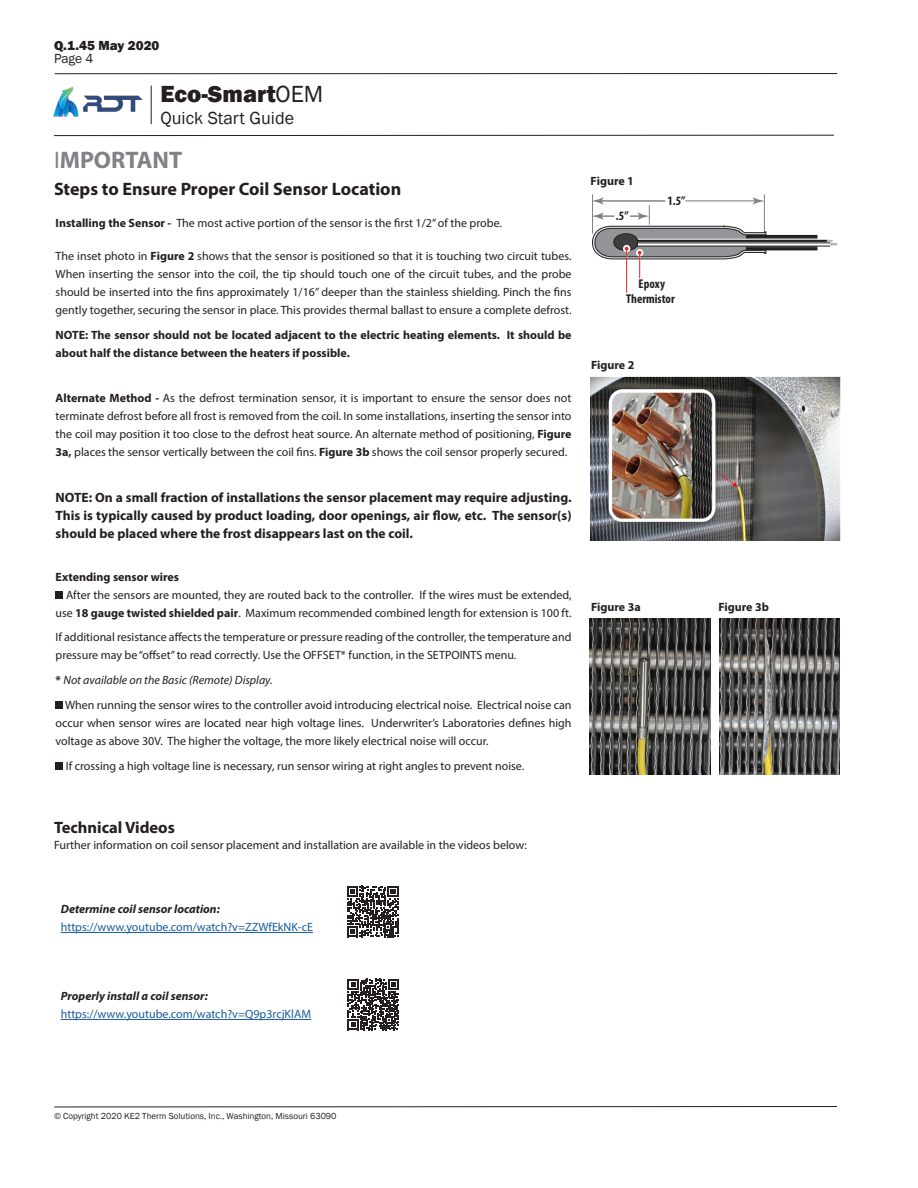
<style>
.page{position:relative;width:918px;height:1188px;background:#fff}
.page>*{position:absolute;margin:0;border:0;box-sizing:border-box;transform-origin:0 0}
.t1{font:800 24px "Franklin Gothic";color:#231f20}
.t2{font:700 24px "Myriad Pro";color:#808285}
.t3{font:700 18px "Myriad Pro";color:#231f20}
.t4{font:18px "Franklin Gothic";color:#231f20}
.t5{font:700 16.5px "Myriad Pro";color:#231f20}
.t6{font:700 13.5px/18px "Myriad Pro";color:#231f20;text-align:justify}
.t7{font:800 13.5px "Franklin Gothic";color:#231f20}
.t8{font:13.5px "Franklin Gothic";color:#231f20}
.t9{font:700 condensed 12.75px "Myriad Pro";color:#231f20}
.t10{font:12px/18px "Myriad Pro";color:#231f20;text-align:justify}
.t11{font:700 12px/18px "Myriad Pro";color:#231f20}
.t12{font:12px "Myriad Pro";color:#175d9e}
.t13{font:italic 700 12px "Myriad Pro";color:#231f20}
.t14{font:italic 12px "Myriad Pro";color:#231f20}
.t15{font:9px "Franklin Gothic";color:#231f20}
.s1{font-weight:400}
.s2{font-weight:700}
.s3{font-weight:700;font-style:normal}
</style>
<div class="page">
<hr style="left:54px;top:1106px;width:783px;height:1px;background:#231f20">
<hr style="left:55px;top:73px;width:782px;height:1px;background:#231f20">
<hr style="left:54px;top:135px;width:780px;height:1px;background:#231f20">
<hr style="left:151px;top:86px;width:1px;height:38px;background:#231f20">
<img style="left:54px;top:87px;width:88px;height:30px">
<img style="left:589px;top:619px;width:121px;height:156px">
<img style="left:591px;top:376px;width:249px;height:164px">
<div style="left:56px;top:591px;width:7px;height:8px;background:#231f20"></div>
<div style="left:56px;top:701px;width:7px;height:8px;background:#231f20"></div>
<div style="left:56px;top:762px;width:7px;height:8px;background:#231f20"></div>
<svg style="left:827px;top:240px;width:10px;height:5px"></svg>
<hr style="left:592px;top:194px;width:1px;height:40px;background:#808285">
<hr style="left:764px;top:194px;width:1px;height:37px;background:#808285">
<svg style="left:768px;top:238px;width:47px;height:9px"></svg>
<div style="left:746px;top:236px;width:71px;height:14px;border:1px solid #57585a"></div>
<hr style="left:746px;top:235px;width:71px;height:3px;background:#231f20">
<hr style="left:746px;top:247px;width:71px;height:3px;background:#231f20">
<svg style="left:768px;top:239px;width:59px;height:4px"></svg>
<hr style="left:632px;top:243px;width:198px;height:3px;background:#fff">
<hr style="left:626px;top:249px;width:1px;height:44px;background:#ee1d23">
<svg style="left:592px;top:197px;width:176px;height:81px"></svg>
<hr style="left:61px;top:932px;width:252px;height:1px;background:#175d9e">
<hr style="left:61px;top:1019px;width:250px;height:1px;background:#175d9e">
<svg style="left:347px;top:886px;width:51px;height:51px"></svg>
<svg style="left:348px;top:979px;width:51px;height:51px"></svg>
<img style="left:720px;top:619px;width:120px;height:156px">
<p class="t7" style="left:54px;top:37px;width:107px">Q.1.45 May 2020</p>
<p class="t8" style="left:54px;top:51px;width:41px">Page 4</p>
<p class="t1" style="left:161px;top:79px;width:164px">Eco-Smart<span class="s1">OEM</span></p>
<p class="t4" style="left:161px;top:107px;width:135px">Quick Start Guide</p>
<p class="t2" style="left:54px;top:144px;width:130px"><span class="s1">I</span>MPORTANT</p>
<p class="t3" style="left:54px;top:177px;width:349px">Steps to Ensure Proper Coil Sensor Location</p>
<p class="t10" style="left:56px;top:214px;width:448px"><span class="s2">Installing the Sensor -</span> The most active portion of the sensor is the first 1/2” of the probe.</p>
<p class="t10" style="left:56px;top:247px;width:518px">The inset photo in <span class="s2">Figure 2</span> shows that the sensor is positioned so that it is touching two circuit tubes.<br>When inserting the sensor into the coil, the tip should touch one of the circuit tubes, and the probe should be inserted into the fins approximately 1/16” deeper than the stainless shielding. Pinch the fins gently together, securing the sensor in place. This provides thermal ballast to ensure a complete defrost.</p>
<p class="t11" style="left:56px;top:325px;width:518px">NOTE: The sensor should not be located adjacent to the electric heating elements. It should be about half the distance between the heaters if possible.</p>
<p class="t10" style="left:56px;top:389px;width:518px"><span class="s2">Alternate Method -</span> As the defrost termination sensor, it is important to ensure the sensor does not terminate defrost before all frost is removed from the coil. In some installations, inserting the sensor into the coil may position it too close to the defrost heat source. An alternate method of positioning, <span class="s2">Figure 3a,</span> places the sensor vertically between the coil fins. <span class="s2">Figure 3b</span> shows the coil sensor properly secured.</p>
<p class="t6" style="left:56px;top:488px;width:518px">NOTE: On a small fraction of installations the sensor placement may require adjusting.<br>This is typically caused by product loading, door openings, air flow, etc. The sensor(s) should be placed where the frost disappears last on the coil.</p>
<p class="t11" style="left:56px;top:567px;width:125px">Extending sensor wires</p>
<p class="t10" style="left:56px;top:585px;width:518px;text-align:right">After the sensors are mounted, they are routed back to the controller. If the wires must be extended, use <span class="s2">18 gauge twisted shielded pair</span>. Maximum recommended combined length for extension is 100 ft.</p>
<p class="t10" style="left:56px;top:628px;width:517px">If additional resistance affects the temperature or pressure reading of the controller, the temperature and pressure may be “offset” to read correctly. Use the OFFSET* function, in the SETPOINTS menu.</p>
<p class="t14" style="left:56px;top:673px;width:219px"><span class="s3">*</span> Not available on the Basic (Remote) Display.</p>
<p class="t10" style="left:56px;top:696px;width:518px;text-indent:10px">When running the sensor wires to the controller avoid introducing electrical noise. Electrical noise can occur when sensor wires are located near high voltage lines. Underwriter’s Laboratories defines high voltage as above 30V. The higher the voltage, the more likely electrical noise will occur.</p>
<p class="t10" style="left:66px;top:756px;width:460px">If crossing a high voltage line is necessary, run sensor wiring at right angles to prevent noise.</p>
<p class="t5" style="left:54px;top:817px;width:122px">Technical Videos</p>
<p class="t10" style="left:54px;top:836px;width:474px">Further information on coil sensor placement and installation are available in the videos below:</p>
<p class="t11" style="left:591px;top:171px;width:45px">Figure 1</p>
<p class="t9" style="left:616px;top:208px;width:14px">.5”</p>
<p class="t9" style="left:667px;top:192px;width:20px">1.5”</p>
<p class="t9" style="left:639px;top:276px;width:28px">Epoxy</p>
<p class="t9" style="left:626px;top:290px;width:50px">Thermistor</p>
<p class="t11" style="left:591px;top:356px;width:45px">Figure 2</p>
<p class="t11" style="left:591px;top:598px;width:51px">Figure 3a</p>
<p class="t11" style="left:718px;top:598px;width:52px">Figure 3b</p>
<p class="t13" style="left:61px;top:901px;width:161px">Determine coil sensor location:</p>
<p class="t12" style="left:61px;top:920px;width:254px">https://www.youtube.com/watch?v=ZZWfEkNK-cE</p>
<p class="t13" style="left:61px;top:988px;width:149px">Properly install a coil sensor:</p>
<p class="t12" style="left:61px;top:1007px;width:252px">https://www.youtube.com/watch?v=Q9p3rcjKlAM</p>
<p class="t15" style="left:54px;top:1110px;width:284px">© Copyright 2020 KE2 Therm Solutions, Inc., Washington, Missouri 63090</p>
</div>
